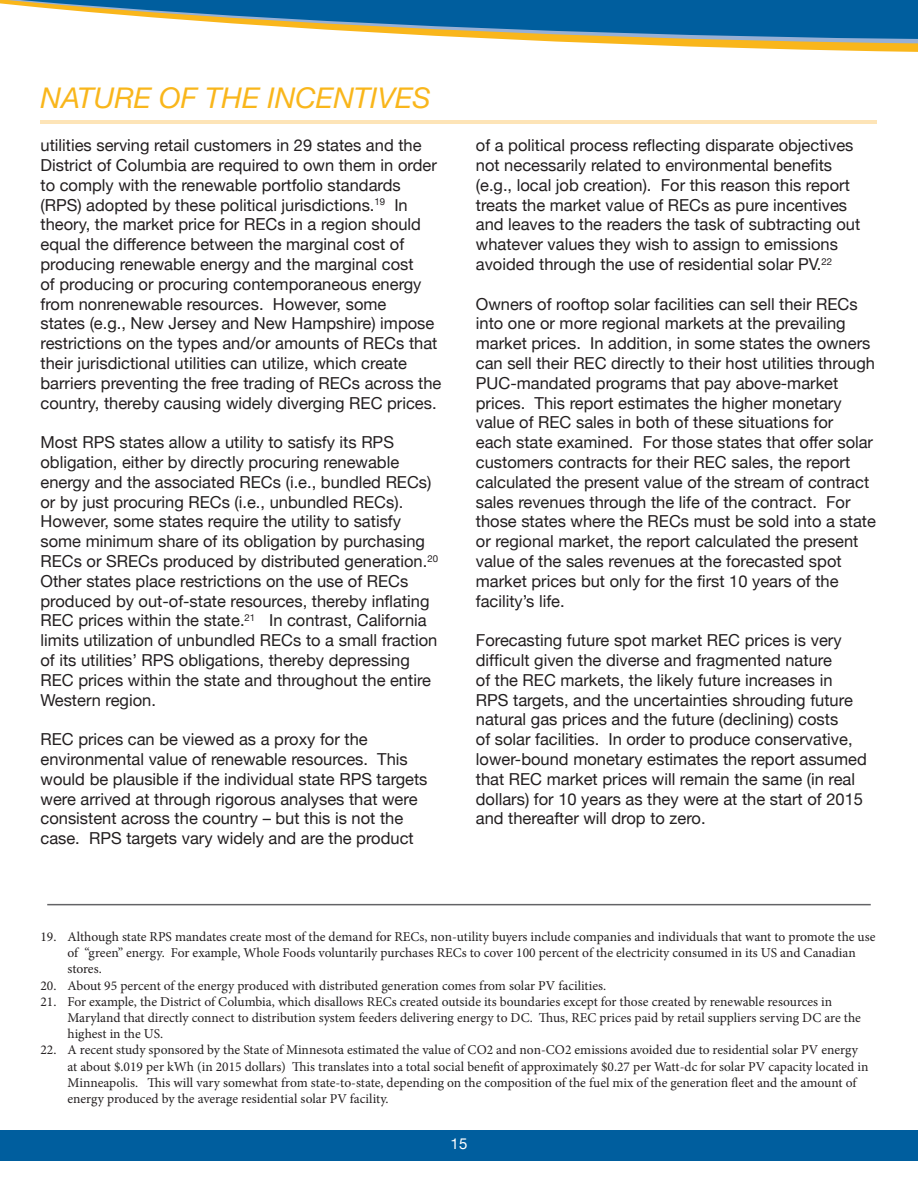
<style>
.page{position:relative;width:918px;height:1188px;background:#fff}
.page>*{position:absolute;margin:0;border:0;box-sizing:border-box;transform-origin:0 0}
.t1{font:italic 28.5px "Helvetica Neue";color:#f9b61b}
.t2{font:16.5px/19.8px "Helvetica Neue";color:#231f20}
.t3{font:15px "Helvetica Neue";color:#fff}
.t4{font:13.5px/16.2px "Minion Pro";color:#231f20}
</style>
<div class="page">
<div style="left:0;top:1130px;width:918px;height:30px;background:#005e9e"></div>
<svg style="left:0;top:0;width:918px;height:52px"></svg>
<hr style="left:47px;top:904px;width:824px;height:1px;background:#636366">
<hr style="left:40px;top:120px;width:838px;height:4px;background:#fde4b7">
<h1 class="t1" style="left:40px;top:81px;width:392px">NATURE OF THE INCENTIVES</h1>
<p class="t2" style="left:40px;top:135px;width:402px">utilities serving retail customers in 29 states and the District of Columbia are required to own them in order to comply with the renewable portfolio standards (RPS) adopted by these political jurisdictions.<sup>19</sup> In theory, the market price for RECs in a region should equal the difference between the marginal cost of producing renewable energy and the marginal cost<br>of producing or procuring contemporaneous energy from nonrenewable resources. However, some<br>states (e.g., New Jersey and New Hampshire) impose restrictions on the types and/or amounts of RECs that their jurisdictional utilities can utilize, which create barriers preventing the free trading of RECs across the country, thereby causing widely diverging REC prices.</p>
<p class="t2" style="left:40px;top:432px;width:399px">Most RPS states allow a utility to satisfy its RPS obligation, either by directly procuring renewable energy and the associated RECs (i.e., bundled RECs) or by just procuring RECs (i.e., unbundled RECs).<br>However, some states require the utility to satisfy some minimum share of its obligation by purchasing RECs or SRECs produced by distributed generation.<sup>20<br></sup>Other states place restrictions on the use of RECs produced by out-of-state resources, thereby inflating REC prices within the state.<sup>21</sup> In contrast, California limits utilization of unbundled RECs to a small fraction of its utilities’ RPS obligations, thereby depressing REC prices within the state and throughout the entire Western region.</p>
<p class="t2" style="left:40px;top:729px;width:389px">REC prices can be viewed as a proxy for the environmental value of renewable resources. This would be plausible if the individual state RPS targets were arrived at through rigorous analyses that were consistent across the country – but this is not the case. RPS targets vary widely and are the product</p>
<p class="t2" style="left:476px;top:135px;width:386px">of a political process reflecting disparate objectives not necessarily related to environmental benefits (e.g., local job creation). For this reason this report treats the market value of RECs as pure incentives and leaves to the readers the task of subtracting out whatever values they wish to assign to emissions avoided through the use of residential solar PV.<sup>22</sup></p>
<p class="t2" style="left:476px;top:294px;width:402px">Owners of rooftop solar facilities can sell their RECs into one or more regional markets at the prevailing market prices. In addition, in some states the owners can sell their REC directly to their host utilities through PUC-mandated programs that pay above-market prices. This report estimates the higher monetary value of REC sales in both of these situations for<br>each state examined. For those states that offer solar customers contracts for their REC sales, the report calculated the present value of the stream of contract sales revenues through the life of the contract. For those states where the RECs must be sold into a state or regional market, the report calculated the present value of the sales revenues at the forecasted spot market prices but only for the first 10 years of the facility’s life.</p>
<p class="t2" style="left:476px;top:630px;width:392px">Forecasting future spot market REC prices is very difficult given the diverse and fragmented nature<br>of the REC markets, the likely future increases in RPS targets, and the uncertainties shrouding future natural gas prices and the future (declining) costs<br>of solar facilities. In order to produce conservative, lower-bound monetary estimates the report assumed that REC market prices will remain the same (in real dollars) for 10 years as they were at the start of 2015 and thereafter will drop to zero.</p>
<p class="t4" style="left:68px;top:929px;width:810px;text-indent:-27px">19. Although state RPS mandates create most of the demand for RECs, non-utility buyers include companies and individuals that want to promote the use of “green” energy. For example, Whole Foods voluntarily purchases RECs to cover 100 percent of the electricity consumed in its US and Canadian stores.</p>
<p class="t4" style="left:40px;top:977px;width:567px">20. About 95 percent of the energy produced with distributed generation comes from solar PV facilities.</p>
<p class="t4" style="left:68px;top:993px;width:795px;text-indent:-27px">21. For example, the District of Columbia, which disallows RECs created outside its boundaries except for those created by renewable resources in<br>Maryland that directly connect to distribution system feeders delivering energy to DC. Thus, REC prices paid by retail suppliers serving DC are the highest in the US.</p>
<p class="t4" style="left:68px;top:1042px;width:802px;text-indent:-27px">22. A recent study sponsored by the State of Minnesota estimated the value of CO2 and non-CO2 emissions avoided due to residential solar PV energy at about $.019 per kWh (in 2015 dollars) This translates into a total social benefit of approximately $0.27 per Watt-dc for solar PV capacity located in Minneapolis. This will vary somewhat from state-to-state, depending on the composition of the fuel mix of the generation fleet and the amount of energy produced by the average residential solar PV facility.</p>
<p class="t3" style="left:451px;top:1134px;width:18px">15</p>
</div>
